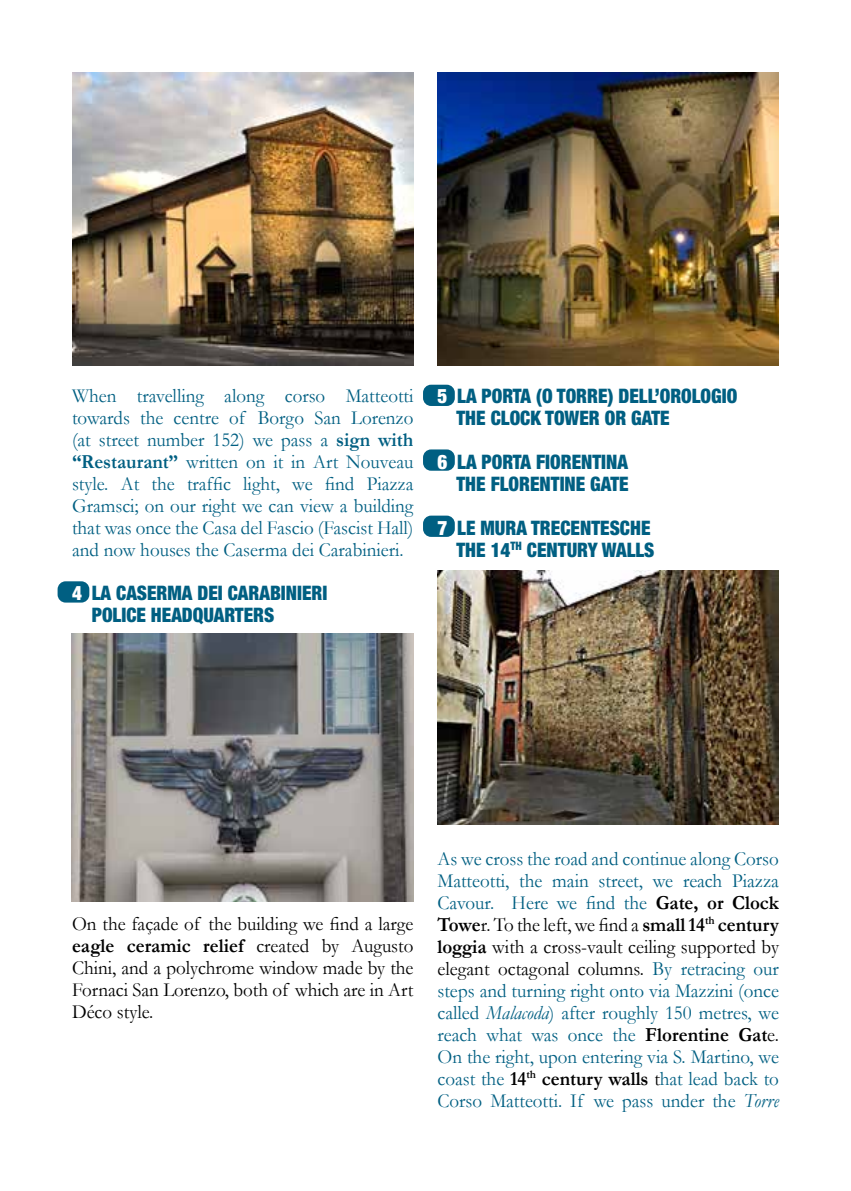
<style>
.page{position:relative;width:851px;height:1191px;background:#fff}
.page>*{position:absolute;margin:0;border:0;box-sizing:border-box;transform-origin:0 0}
.t1{font:20px/22px "Garamond";color:#005f82;text-align:justify;scale:.95 1}
.t2{font:900 condensed 20px/22px "Helvetica Neue";color:#005f82;scale:.95 1}
.t3{font:20px/22px "Garamond";color:#000;text-align:justify;scale:.95 1}
.s1{font-weight:700}
.s2{color:#fff}
.s3{font-weight:700;color:#000}
.s4{color:#000}
.s5{font-style:italic}
</style>
<div class="page">
<img style="left:72px;top:72px;width:341px;height:293px">
<img style="left:72px;top:633px;width:341px;height:268px">
<img style="left:437px;top:72px;width:341px;height:293px">
<img style="left:437px;top:571px;width:341px;height:253px">
<div style="left:423px;top:385px;width:31px;height:21px;background:#005f82;border-radius:8px"></div>
<div style="left:58px;top:581px;width:31px;height:21px;background:#005f82;border-radius:8px"></div>
<div style="left:423px;top:449px;width:31px;height:22px;background:#005f82;border-radius:8px"></div>
<div style="left:423px;top:515px;width:31px;height:22px;background:#005f82;border-radius:8px"></div>
<p class="t1" style="left:72px;top:384px;width:361px">When travelling along corso Matteotti towards the centre of Borgo San Lorenzo (at street number 152) we pass a <span class="s1">sign with “Restaurant”</span> written on it in Art Nouveau style. At the traffic light, we find Piazza Gramsci; on our right we can view a building that was once the Casa del Fascio (Fascist Hall) and now houses the Caserma dei Carabinieri.</p>
<p class="t2" style="left:92px;top:581px;width:249px;text-indent:-20px"><span class="s2">4</span>. LA CASERMA DEI CARABINIERI<br>POLICE HEADQUARTERS</p>
<p class="t2" style="left:456px;top:384px;width:297px;text-indent:-19px"><span class="s2">5</span>. LA PORTA (O TORRE) DELL’OROLOGIO<br>THE CLOCK TOWER OR GATE</p>
<p class="t2" style="left:437px;top:450px;width:203px;text-align:right"><span class="s2">6</span>. LA PORTA FIORENTINA<br>THE FLORENTINE GATE</p>
<p class="t2" style="left:437px;top:516px;width:230px;text-align:right"><span class="s2">7</span>. LE MURA TRECENTESCHE<br>THE 14<sup>TH</sup> CENTURY WALLS</p>
<p class="t3" style="left:72px;top:912px;width:361px">On the façade of the building we find a large <span class="s1">eagle ceramic relief</span> created by Augusto Chini, and a polychrome window made by the Fornaci San Lorenzo, both of which are in Art Déco style.</p>
<p class="t1" style="left:437px;top:847px;width:361px">As we cross the road and continue along Corso Matteotti, the main street, we reach Piazza Cavour. Here we find the <span class="s3">Gate, or Clock Towe</span><span class="s4">r. To the left, we find a</span> <span class="s3">small 14</span><sup>th</sup> <span class="s3">century loggia</span> <span class="s4">with a cross-vault ceiling supported by elegant octagonal columns.</span> By retracing our steps and turning right onto via Mazzini (once called <span class="s5">Malacoda</span>) after roughly 150 metres, we reach what was once the <span class="s3">Florentine Gat</span><span class="s4">e.<br></span>On the right, upon entering via S. Martino, we coast the <span class="s3">14</span><sup>th</sup> <span class="s3">century walls</span> <span class="s4">t</span>hat lead back to Corso Matteotti. If we pass under the <span class="s5">Torre</span></p>
</div>
